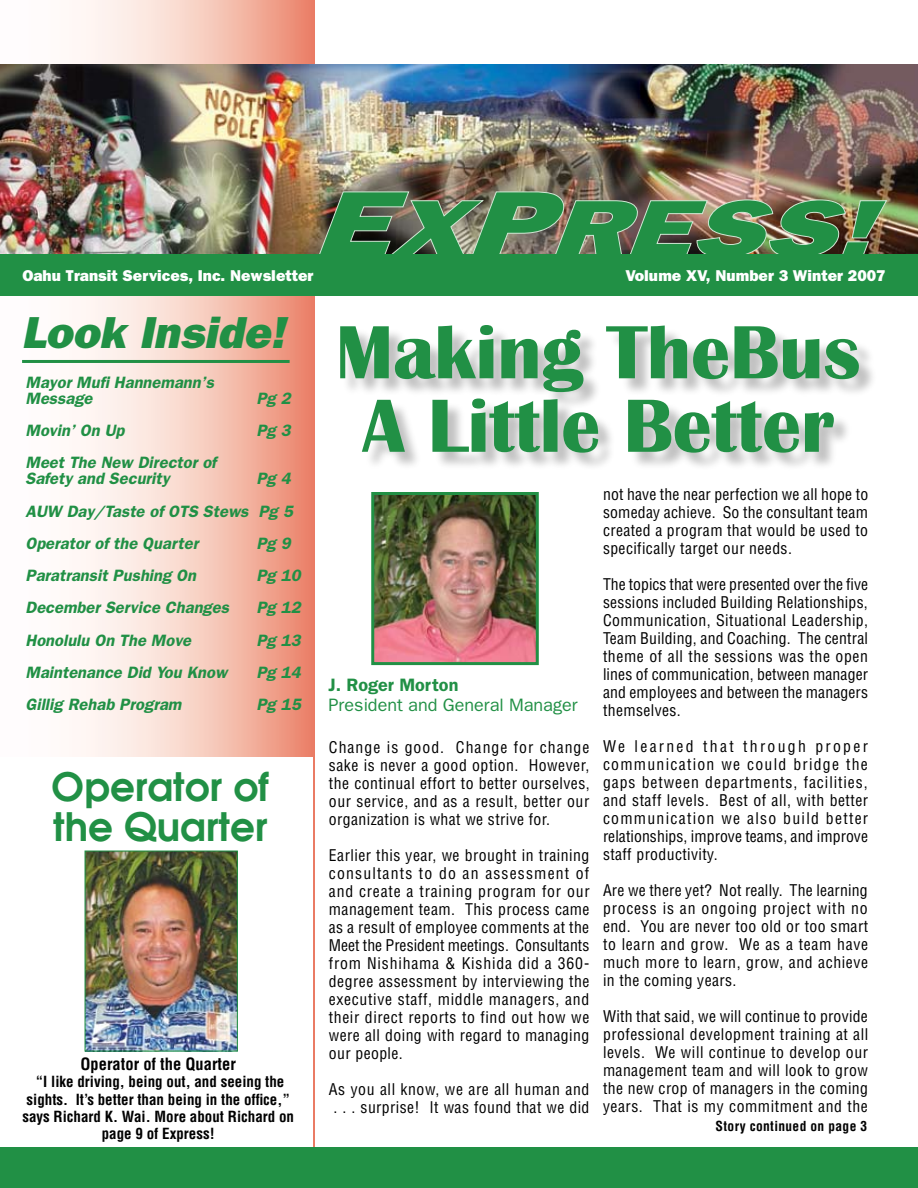
<style>
.page{position:relative;width:918px;height:1188px;background:#fff}
.page>*{position:absolute;margin:0;border:0;box-sizing:border-box;transform-origin:0 0}
.t1{font:700 78px/73.5px "Britannic";color:#219045;text-align:center}
.t2{font:italic 800 45px "Franklin Gothic";color:#219045}
.t3{font:700 39px/40.5px "Hawn Avant";color:#219045}
.t4{font:18px "Franklin Gothic";color:#219045}
.t5{font:600 18px "Franklin Gothic";color:#219045}
.t6{font:italic 600 16.5px/16px "Franklin Gothic";color:#219045}
.t7{font:700 condensed 16.5px "Helvetica";color:#000}
.t8{font:condensed 15.75px/18px "Helvetica";letter-spacing:.025em;color:#000;text-align:justify}
.t9{font:800 15.75px "Franklin Gothic";color:#fff}
.t10{font:700 condensed 15px/17.2px "Helvetica";color:#000;text-align:center}
.t11{font:700 condensed 13.5px "Helvetica";letter-spacing:.025em;color:#000}
</style>
<div class="page">
<svg style="left:0;top:0;width:315px;height:1148px"></svg>
<img style="left:0;top:65px;width:918px;height:189px">
<div style="left:341px;top:327px;width:538px;height:146px;background:#000;opacity:.25"></div>
<img style="left:375px;top:496px;width:160px;height:165px">
<div style="left:371px;top:492px;width:168px;height:173px;border:3px solid #219045"></div>
<img style="left:317px;top:191px;width:571px;height:63px">
<div style="left:0;top:1148px;width:918px;height:40px;background:#219045"></div>
<div style="left:0;top:758px;width:313px;height:390px;background:#fff"></div>
<img style="left:87px;top:853px;width:149px;height:197px">
<div style="left:85px;top:851px;width:153px;height:201px;border:1px solid #219045"></div>
<hr style="left:22px;top:360px;width:268px;height:3px;background:#219045">
<div style="left:0;top:254px;width:918px;height:42px;background:#219045"></div>
<p class="t9" style="left:22px;top:266px;width:293px">Oahu Transit Services, Inc. Newsletter</p>
<p class="t9" style="left:626px;top:266px;width:262px">Volume XV, Number 3 Winter 2007</p>
<h2 class="t2" style="left:21px;top:306px;width:265px">Look Inside!</h2>
<p class="t6" style="left:26px;top:373px;width:190px">Mayor Mufi Hannemann’s<br>Message</p>
<p class="t6" style="left:256px;top:390px;width:36px">Pg 2</p>
<p class="t6" style="left:26px;top:422px;width:100px">Movin’ On Up</p>
<p class="t6" style="left:256px;top:422px;width:36px">Pg 3</p>
<p class="t6" style="left:25px;top:454px;width:192px">Meet The New Director of<br>Safety and Security</p>
<p class="t6" style="left:26px;top:462px;width:269px;line-height:32.2px;text-indent:231px">Pg 4<br>AUW Day/Taste of OTS Stews Pg 5<br>Operator of the Quarter</p>
<p class="t6" style="left:256px;top:535px;width:36px">Pg 9</p>
<p class="t6" style="left:26px;top:567px;width:172px">Paratransit Pushing On</p>
<p class="t6" style="left:256px;top:567px;width:46px">Pg 10</p>
<p class="t6" style="left:26px;top:599px;width:205px">December Service Changes</p>
<p class="t6" style="left:256px;top:599px;width:46px">Pg 12</p>
<p class="t6" style="left:26px;top:631px;width:167px">Honolulu On The Move</p>
<p class="t6" style="left:256px;top:631px;width:46px">Pg 13</p>
<p class="t6" style="left:26px;top:664px;width:203px">Maintenance Did You Know</p>
<p class="t6" style="left:256px;top:664px;width:46px">Pg 14</p>
<p class="t6" style="left:26px;top:696px;width:157px">Gillig Rehab Program</p>
<p class="t6" style="left:256px;top:696px;width:46px">Pg 15</p>
<h3 class="t3" style="left:52px;top:765px;width:219px">Operator of the Quarter</h3>
<p class="t7" style="left:81px;top:1054px;width:157px">Operator of the Quarter</p>
<p class="t10" style="left:22px;top:1073px;width:273px">“I like driving, being out, and seeing the sights. It’s better than being in the office,” says Richard K. Wai. More about Richard on page 9 of Express!</p>
<h1 class="t1" style="left:336px;top:316px;width:526px">Making TheBus<br>A Little Better</h1>
<p class="t5" style="left:328px;top:674px;width:131px">J. Roger Morton</p>
<p class="t4" style="left:328px;top:694px;width:251px">President and General Manager</p>
<p class="t8" style="left:329px;top:738px;width:262px">Change is good. Change for change sake is never a good option. However, the continual effort to better ourselves, our service, and as a result, better our organization is what we strive for.</p>
<p class="t8" style="left:329px;top:846px;width:262px">Earlier this year, we brought in training consultants to do an assessment of and create a training program for our management team. This process came as a result of employee comments at the Meet the President meetings. Consultants from Nishihama &amp; Kishida did a 360- degree assessment by interviewing the executive staff, middle managers, and their direct reports to find out how we were all doing with regard to managing our people.</p>
<p class="t8" style="left:329px;top:1080px;width:262px">As you all know, we are all human and . . . surprise! It was found that we did</p>
<p class="t8" style="left:603px;top:485px;width:267px">not have the near perfection we all hope to someday achieve. So the consultant team created a program that would be used to specifically target our needs.</p>
<p class="t8" style="left:603px;top:575px;width:267px">The topics that were presented over the five sessions included Building Relationships, Communication, Situational Leadership, Team Building, and Coaching. The central theme of all the sessions was the open lines of communication, between manager and employees and between the managers themselves.</p>
<p class="t8" style="left:603px;top:737px;width:267px">We learned that through proper communication we could bridge the gaps between departments, facilities, and staff levels. Best of all, with better communication we also build better relationships, improve teams, and improve staff productivity.</p>
<p class="t8" style="left:603px;top:881px;width:267px">Are we there yet? Not really. The learning process is an ongoing project with no end. You are never too old or too smart to learn and grow. We as a team have much more to learn, grow, and achieve in the coming years.</p>
<p class="t8" style="left:603px;top:1007px;width:267px">With that said, we will continue to provide professional development training at all levels. We will continue to develop our management team and will look to grow the new crop of managers in the coming years. That is my commitment and the</p>
<p class="t11" style="left:716px;top:1118px;width:153px">Story continued on page 3</p>
</div>
